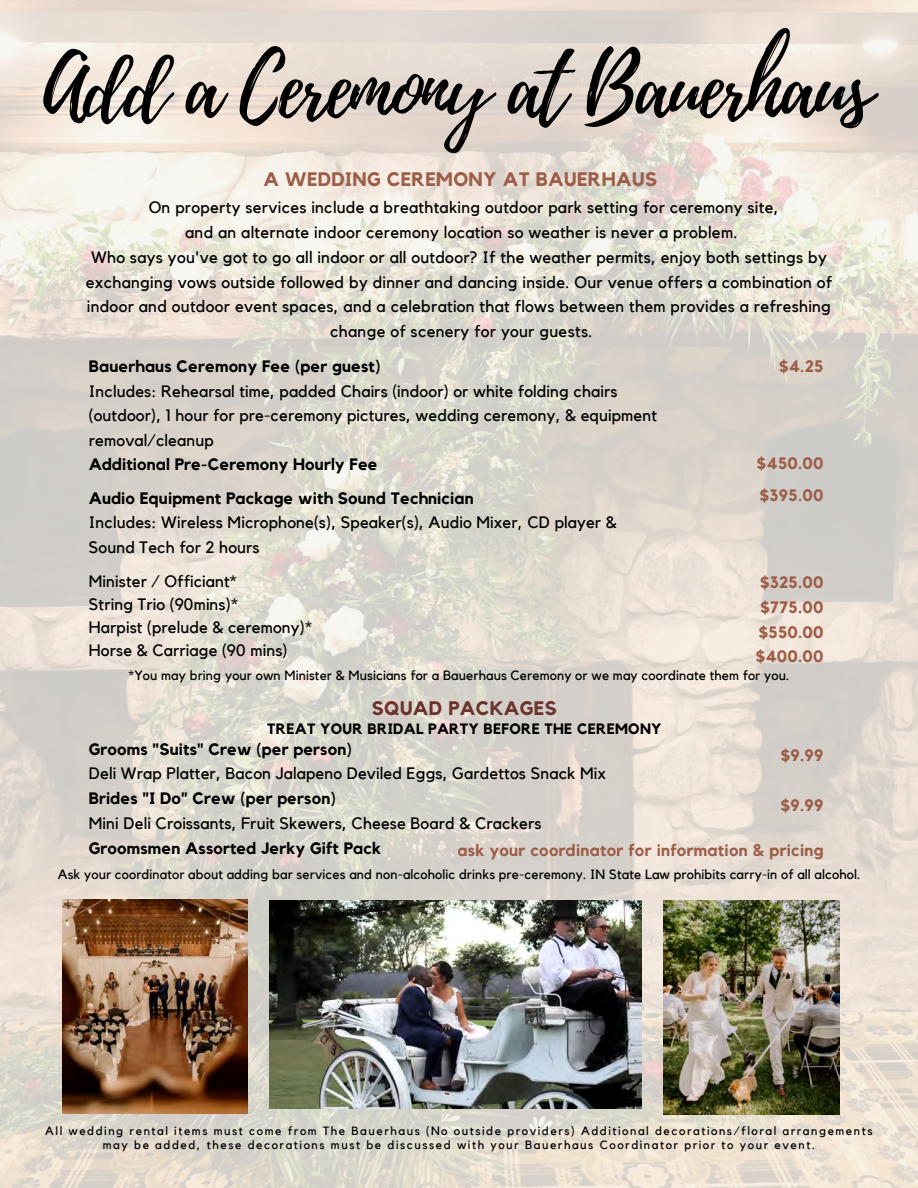
<style>
.page{position:relative;width:918px;height:1188px;background:#fff}
.page>*{position:absolute;margin:0;border:0;box-sizing:border-box;transform-origin:0 0}
.t1{font:84px "Playlist Script";letter-spacing:-.035em;color:#000}
.t2{font:700 19.5px "Kollektif";letter-spacing:.02em;color:#9d5d47}
.t3{font:700 19.5px "Kollektif";letter-spacing:.02em;color:#6a332b}
.t4{font:16.5px/24.8px "Kollektif";letter-spacing:.02em;color:#000}
.t5{font:700 16.5px/24.8px "Kollektif";letter-spacing:.02em;color:#9d5d47;text-align:justify}
.t6{font:700 15px "Kollektif";letter-spacing:.02em;color:#000}
.t7{font:13.5px "Kollektif";letter-spacing:.01em;color:#000}
.t8{font:12px/14.1px "Kollektif";letter-spacing:.13em;color:#000;text-align:center}
.s1{font-weight:700}
</style>
<div class="page">
<img style="left:0;top:0;width:918px;height:1188px">
<img style="left:663px;top:900px;width:177px;height:214px">
<img style="left:270px;top:900px;width:371px;height:208px">
<img style="left:62px;top:900px;width:186px;height:214px">
<h5 class="t1" style="left:43px;top:28px;width:831px">Add a Ceremony at Bauerhaus</h5>
<h5 class="t2" style="left:264px;top:170px;width:395px">A WEDDING CEREMONY AT BAUERHAUS</h5>
<h4 class="t4" style="left:86px;top:196px;width:748px;text-align:center">On property services include a breathtaking outdoor park setting for ceremony site,<br>and an alternate indoor ceremony location so weather is never a problem.<br>Who says you've got to go all indoor or all outdoor? If the weather permits, enjoy both settings by exchanging vows outside followed by dinner and dancing inside. Our venue offers a combination of indoor and outdoor event spaces, and a celebration that flows between them provides a refreshing change of scenery for your guests.</h4>
<h4 class="t4" style="left:89px;top:355px;width:570px"><span class="s1">Bauerhaus Ceremony Fee (per guest)<br></span>Includes: Rehearsal time, padded Chairs (indoor) or white folding chairs (outdoor), 1 hour for pre-ceremony pictures, wedding ceremony, &amp; equipment removal/cleanup<br><span class="s1">Additional Pre-Ceremony Hourly Fee</span></h4>
<h4 class="t4" style="left:89px;top:486px;width:529px"><span class="s1">Audio Equipment Package with Sound Technician<br></span>Includes: Wireless Microphone(s), Speaker(s), Audio Mixer, CD player &amp;<br>Sound Tech for 2 hours</h4>
<h5 class="t5" style="left:779px;top:354px;width:46px">$4.25</h5>
<h4 class="t5" style="left:757px;top:452px;width:68px">$450.00</h4>
<h6 class="t5" style="left:760px;top:483px;width:65px">$395.00</h6>
<h3 class="t4" style="left:89px;top:570px;width:225px;line-height:23.2px">Minister / Officiant*<br>String Trio (90mins)*<br>Harpist (prelude &amp; ceremony)*<br>Horse &amp; Carriage (90 mins)</h3>
<h5 class="t5" style="left:756px;top:571px;width:69px">$325.00 $775.00 $550.00 $400.00</h5>
<h4 class="t7" style="left:129px;top:669px;width:662px">*You may bring your own Minister &amp; Musicians for a Bauerhaus Ceremony or we may coordinate them for you.</h4>
<h4 class="t3" style="left:372px;top:699px;width:186px">SQUAD PACKAGES</h4>
<h4 class="t6" style="left:267px;top:722px;width:396px">TREAT YOUR BRIDAL PARTY BEFORE THE CEREMONY</h4>
<h6 class="t4" style="left:89px;top:737px;width:519px"><span class="s1">Grooms "Suits" Crew (per person)<br></span>Deli Wrap Platter, Bacon Jalapeno Deviled Eggs, Gardettos Snack Mix <span class="s1">Brides "I Do" Crew (per person)<br></span>Mini Deli Croissants, Fruit Skewers, Cheese Board &amp; Crackers <span class="s1">Groomsmen Assorted Jerky Gift Pack</span></h6>
<p class="t5" style="left:781px;top:744px;width:44px">$9.99</p>
<p class="t5" style="left:781px;top:793px;width:44px">$9.99</p>
<p class="t5" style="left:457px;top:838px;width:368px">ask your coordinator for information &amp; pricing</p>
<p class="t7" style="left:58px;top:868px;width:804px">Ask your coordinator about adding bar services and non-alcoholic drinks pre-ceremony. IN State Law prohibits carry-in of all alcohol.</p>
<h4 class="t8" style="left:45px;top:1124px;width:829px">All wedding rental items must come from The Bauerhaus (No outside providers) Additional decorations/floral arrangements may be added, these decorations must be discussed with your Bauerhaus Coordinator prior to your event.</h4>
</div>
